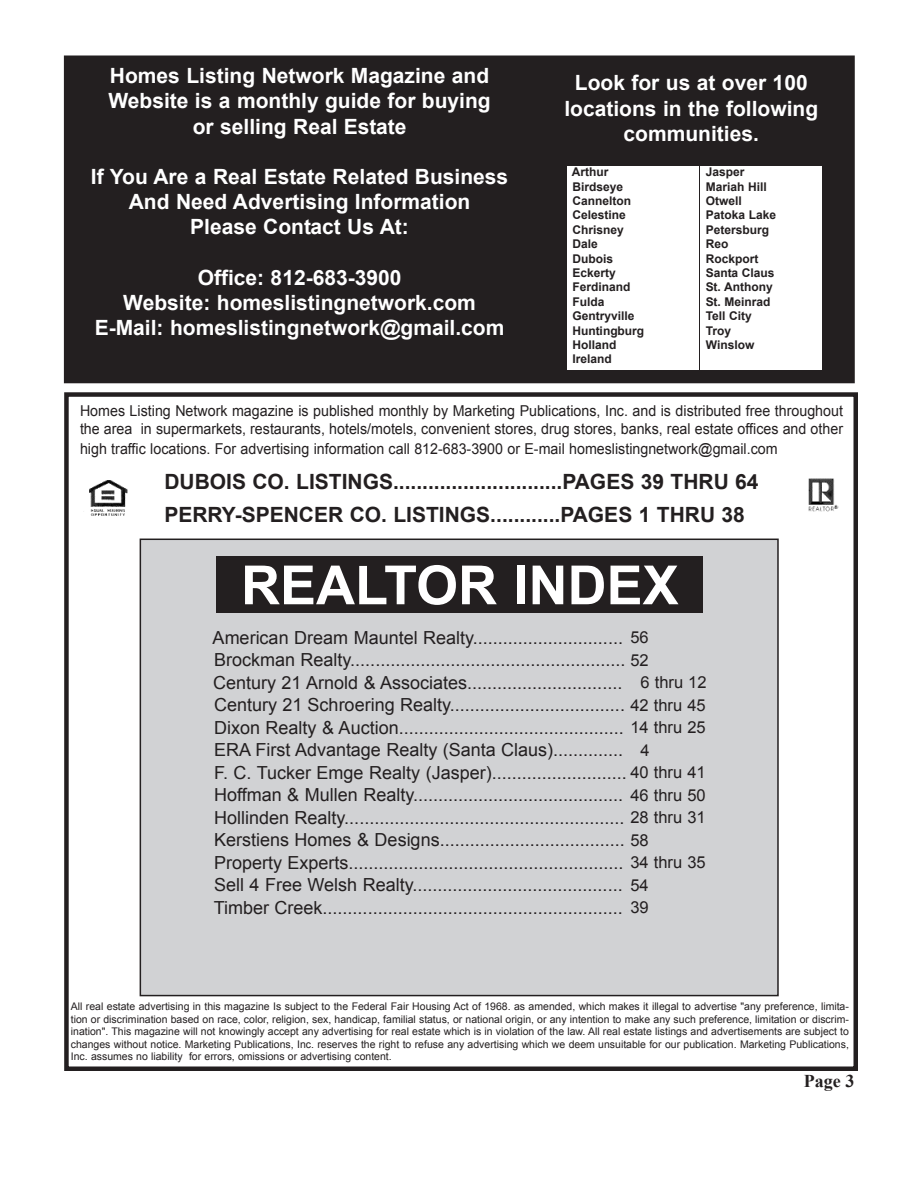
<style>
.page{position:relative;width:918px;height:1188px;background:#fff}
.page>*{position:absolute;margin:0;border:0;box-sizing:border-box;transform-origin:0 0}
.t1{font:700 54px "Arial";color:#fff}
.t2{font:700 21px/25.2px "Arial";color:#fff;text-align:center}
.t3{font:700 21px/32.7px "Arial";color:#231f20}
.t4{font:18px/22.5px "Arial";color:#231f20}
.t5{font:700 18px "Times New Roman";color:#231f20}
.t6{font:16.5px "Arial";color:#231f20}
.t7{font:15px/18px "Arial";color:#231f20;scale:.95 1}
.t8{font:700 12px/14.4px "Arial";color:#231f20}
.t9{font:10.5px/12.6px "Arial";color:#231f20;text-align:justify}
.s1{font-size:16.5px}
</style>
<div class="page">
<div style="left:64px;top:392px;width:794px;height:679px;border:4px solid #231f20"></div>
<img style="left:808px;top:478px;width:31px;height:34px">
<div style="left:66px;top:58px;width:787px;height:323px;background:#231f20"></div>
<div style="left:64px;top:56px;width:791px;height:327px;border:4px solid #231f20"></div>
<svg style="left:746px;top:369px;width:76px;height:1px"></svg>
<div style="left:140px;top:539px;width:638px;height:457px;background:#d1d2d4"></div>
<div style="left:140px;top:539px;width:639px;height:457px;border:2px solid #231f20"></div>
<img style="left:83px;top:481px;width:45px;height:35px">
<div style="left:567px;top:166px;width:131px;height:203px;background:#fff"></div>
<div style="left:701px;top:166px;width:121px;height:203px;background:#fff"></div>
<div style="left:217px;top:556px;width:486px;height:56px;background:#231f20"></div>
<p class="t2" style="left:108px;top:63px;width:384px">Homes Listing Network Magazine and<br>Website is a monthly guide for buying or selling Real Estate</p>
<p class="t2" style="left:91px;top:164px;width:419px">If You Are a Real Estate Related Business<br>And Need Advertising Information<br>Please Contact Us At:</p>
<p class="t2" style="left:95px;top:265px;width:411px">Office: 812-683-3900<br>Website: homeslistingnetwork.com<br>E-Mail: homeslistingnetwork@gmail.com</p>
<p class="t2" style="left:564px;top:71px;width:255px">Look for us at over 100 locations in the following communities.</p>
<p class="t8" style="left:572px;top:165px;width:74px">Arthur<br>Birdseye<br>Cannelton<br>Celestine<br>Chrisney<br>Dale<br>Dubois<br>Eckerty<br>Ferdinand<br>Fulda<br>Gentryville<br>Huntingburg<br>Holland<br>Ireland</p>
<p class="t8" style="left:706px;top:165px;width:72px">Jasper<br>Mariah Hill<br>Otwell<br>Patoka Lake<br>Petersburg<br>Reo<br>Rockport<br>Santa Claus<br>St. Anthony<br>St. Meinrad<br>Tell City<br>Troy<br>Winslow</p>
<p class="t7" style="left:80px;top:401px;width:805px">Homes Listing Network magazine is published monthly by Marketing Publications, Inc. and is distributed free throughout the area in supermarkets, restaurants, hotels/motels, convenient stores, drug stores, banks, real estate offices and other</p>
<p class="t7" style="left:80px;top:440px;width:736px">high traffic locations. For advertising information call 812-683-3900 or E-mail homeslistingnetwork@gmail.com</p>
<p class="t3" style="left:164px;top:466px;width:596px">DUBOIS CO. LISTINGS.............................PAGES 39 THRU 64<br>PERRY-SPENCER CO. LISTINGS............PAGES 1 THRU 38</p>
<h1 class="t1" style="left:241px;top:555px;width:439px">REALTOR INDEX</h1>
<p class="t4" style="left:213px;top:626px;width:495px">American Dream Mauntel Realty.............................. <span class="s1">56<br></span>Brockman Realty....................................................... <span class="s1">52<br></span>Century 21 Arnold &amp; Associates...............................<br>Century 21 Schroering Realty................................... <span class="s1">42 thru 45<br></span>Dixon Realty &amp; Auction............................................. <span class="s1">14 thru 25<br></span>ERA First Advantage Realty (Santa Claus)..............<br>F. C. Tucker Emge Realty (Jasper)........................... <span class="s1">40 thru 41<br></span>Hoffman &amp; Mullen Realty.......................................... <span class="s1">46 thru 50<br></span>Hollinden Realty........................................................ <span class="s1">28 thru 31<br></span>Kerstiens Homes &amp; Designs..................................... <span class="s1">58<br></span>Property Experts....................................................... <span class="s1">34 thru 35<br></span>Sell 4 Free Welsh Realty.......................................... <span class="s1">54<br></span>Timber Creek............................................................ <span class="s1">39</span></p>
<p class="t6" style="left:641px;top:673px;width:68px">6 thru 12</p>
<p class="t6" style="left:641px;top:741px;width:11px">4</p>
<p class="t9" style="left:71px;top:1000px;width:780px">All real estate advertising in this magazine Is subject to the Federal Fair Housing Act of 1968. as amended, which makes it illegal to advertise "any preference, limita&shy;tion or discrimination based on race, color, religion, sex, handicap, familial status, or national origin, or any intention to make any such preference, limitation or discrim&shy;ination". This magazine will not knowingly accept any advertising for real estate which is in violation of the law. All real estate listings and advertisements are subject to changes without notice. Marketing Publications, Inc. reserves the right to refuse any advertising which we deem unsuitable for our publication. Marketing Publications, Inc. assumes no liability for errors, omissions or advertising content.</p>
<p class="t5" style="left:804px;top:1071px;width:52px">Page 3</p>
</div>
